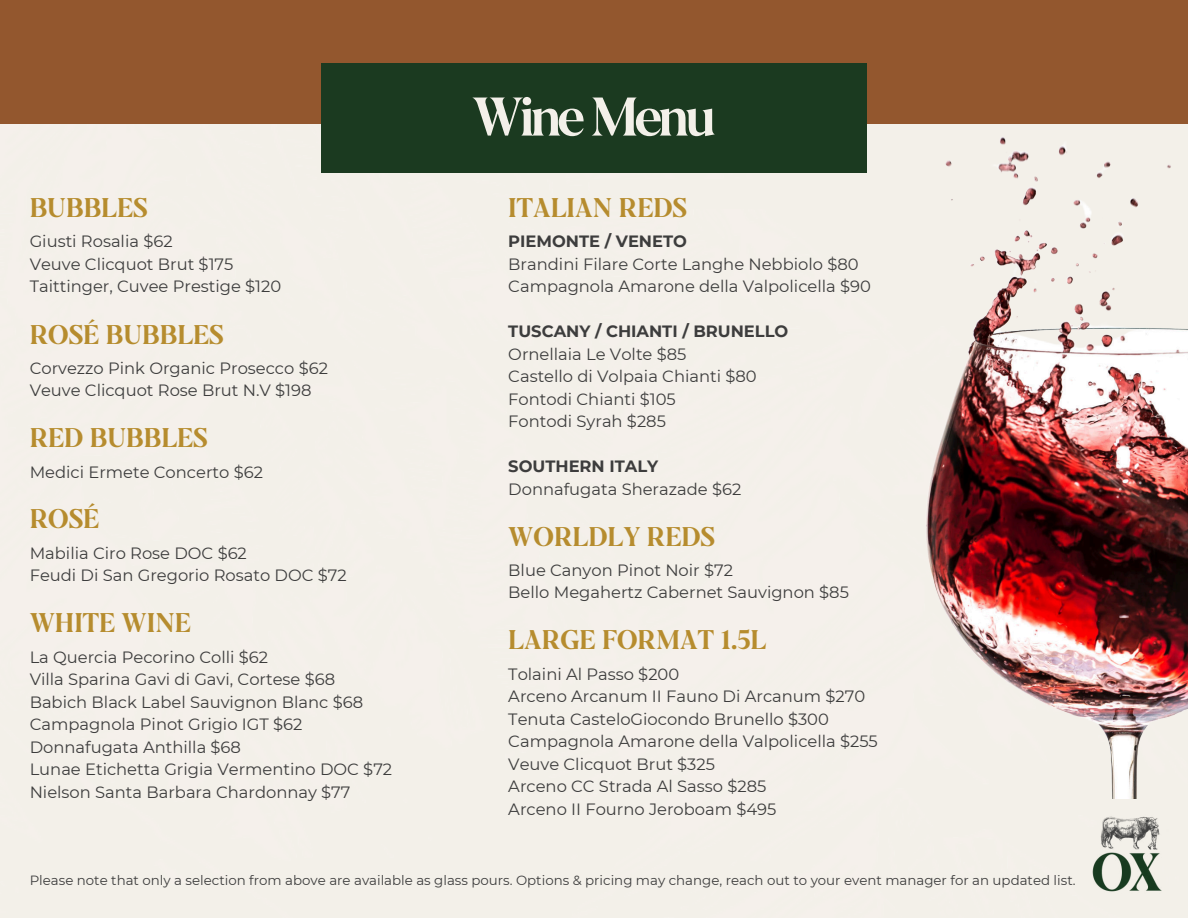
<style>
.page{position:relative;width:1188px;height:918px;background:#fff}
.page>*{position:absolute;margin:0;border:0;box-sizing:border-box;transform-origin:0 0}
.t1{font:54.3px "Galonia";letter-spacing:-.065em;color:#f3f0e9}
.t2{font:27px "Galonia";color:#b68c2e}
.t3{font:16.35px/22.5px "Montserrat";color:#3d3d3d}
.t4{font:700 16.35px "Montserrat";color:#3d3d3d}
.t5{font:13.35px "Montserrat";color:#3d3d3d}
</style>
<div class="page">
<div style="left:0;top:123px;width:1188px;height:795px;background:#f3f0e9"></div>
<div style="left:0;top:0;width:1188px;height:123px;background:#93572e"></div>
<div style="left:321px;top:64px;width:545px;height:109px;background:#1b3a20"></div>
<div style="left:590px;top:180px;width:277px;height:14px;background:#f3f0e9"></div>
<div style="left:590px;top:194px;width:191px;height:15px;background:#f3f0e9"></div>
<img style="left:1079px;top:803px;width:101px;height:102px">
<img style="left:793px;top:129px;width:395px;height:669px">
<h2 class="t2" style="left:30px;top:191px;width:119px">BUBBLES</h2>
<p class="t3" style="left:30px;top:230px;width:253px">Giusti Rosalia $62<br>Veuve Clicquot Brut $175<br>Taittinger, Cuvee Prestige $120</p>
<h2 class="t2" style="left:30px;top:318px;width:195px">ROSÉ BUBBLES</h2>
<p class="t3" style="left:30px;top:356px;width:300px">Corvezzo Pink Organic Prosecco $62<br>Veuve Clicquot Rose Brut N.V $198</p>
<h2 class="t2" style="left:30px;top:422px;width:180px">RED BUBBLES</h2>
<p class="t3" style="left:30px;top:460px;width:235px">Medici Ermete Concerto $62</p>
<h2 class="t2" style="left:30px;top:503px;width:71px">ROSÉ</h2>
<p class="t3" style="left:30px;top:541px;width:319px">Mabilia Ciro Rose DOC $62<br>Feudi Di San Gregorio Rosato DOC $72</p>
<h2 class="t2" style="left:30px;top:607px;width:163px">WHITE WINE</h2>
<p class="t3" style="left:30px;top:645px;width:364px">La Quercia Pecorino Colli $62<br>Villa Sparina Gavi di Gavi, Cortese $68<br>Babich Black Label Sauvignon Blanc $68<br>Campagnola Pinot Grigio IGT $62<br>Donnafugata Anthilla $68<br>Lunae Etichetta Grigia Vermentino DOC $72<br>Nielson Santa Barbara Chardonnay $77</p>
<h1 class="t1" style="left:472px;top:84px;width:245px">Wine Menu</h1>
<h2 class="t2" style="left:508px;top:191px;width:180px">ITALIAN REDS</h2>
<p class="t4" style="left:508px;top:230px;width:180px">PIEMONTE / VENETO</p>
<p class="t3" style="left:508px;top:252px;width:364px">Brandini Filare Corte Langhe Nebbiolo $80<br>Campagnola Amarone della Valpolicella $90</p>
<p class="t4" style="left:508px;top:320px;width:282px">TUSCANY / CHIANTI / BRUNELLO</p>
<p class="t3" style="left:508px;top:342px;width:250px">Ornellaia Le Volte $85<br>Castello di Volpaia Chianti $80<br>Fontodi Chianti $105<br>Fontodi Syrah $285</p>
<p class="t4" style="left:508px;top:455px;width:152px">SOUTHERN ITALY</p>
<p class="t3" style="left:508px;top:477px;width:234px">Donnafugata Sherazade $62</p>
<h2 class="t2" style="left:508px;top:520px;width:208px">WORLDLY REDS</h2>
<p class="t3" style="left:508px;top:558px;width:342px">Blue Canyon Pinot Noir $72<br>Bello Megahertz Cabernet Sauvignon $85</p>
<h2 class="t2" style="left:508px;top:624px;width:260px">LARGE FORMAT 1.5L</h2>
<p class="t3" style="left:508px;top:662px;width:371px">Tolaini Al Passo $200<br>Arceno Arcanum II Fauno Di Arcanum $270<br>Tenuta CasteloGiocondo Brunello $300<br>Campagnola Amarone della Valpolicella $255<br>Veuve Clicquot Brut $325<br>Arceno CC Strada Al Sasso $285<br>Arceno II Fourno Jeroboam $495</p>
<p class="t5" style="left:30px;top:871px;width:1047px">Please note that only a selection from above are available as glass pours. Options &amp; pricing may change, reach out to your event manager for an updated list.</p>
</div>
